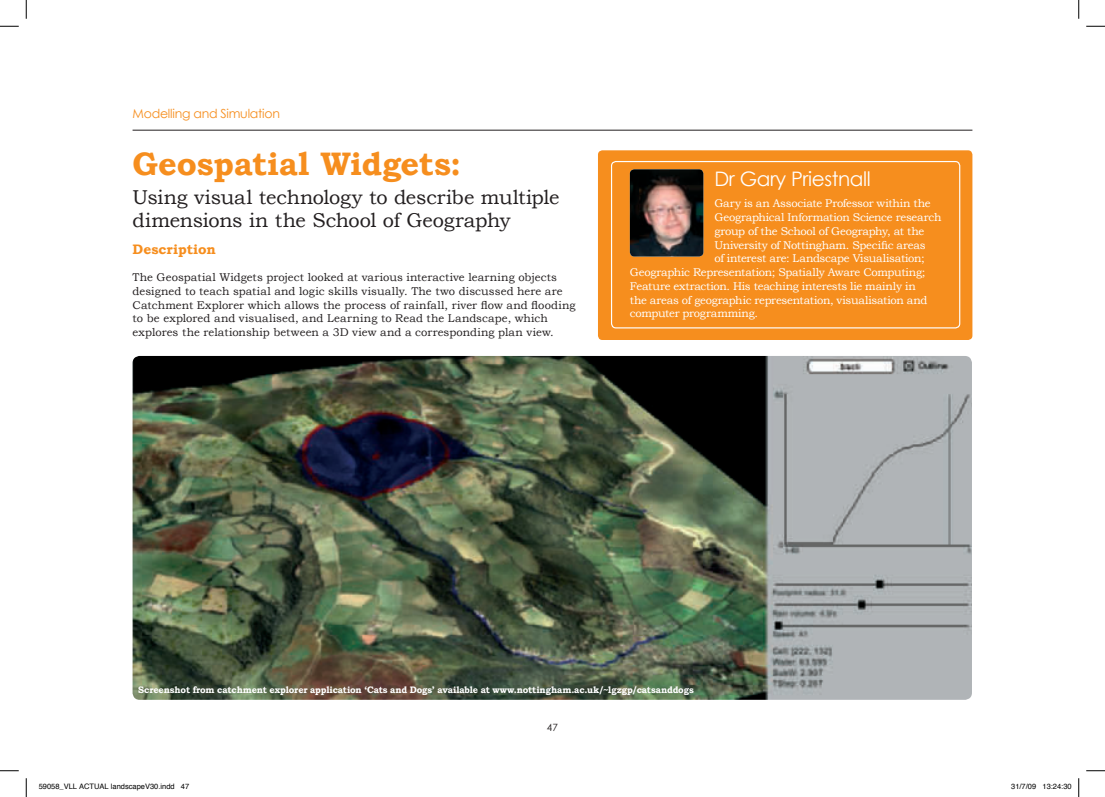
<style>
.page{position:relative;width:1105px;height:797px;background:#fff}
.page>*{position:absolute;margin:0;border:0;box-sizing:border-box;transform-origin:0 0}
.t1{font:700 32.5px "Bookman Old Style";letter-spacing:-.005em;color:#f68e1e}
.t2{font:20px/22.5px "Bookman Old Style";letter-spacing:-.01em;color:#231f20}
.t3{font:20px "Century Gothic";letter-spacing:-.02em;color:#fff}
.t4{font:700 13.75px "Bookman Old Style";color:#f68e1e}
.t5{font:12.5px "Century Gothic";letter-spacing:-.02em;color:#f68e1e}
.t6{font:11.25px "Bookman Old Style";letter-spacing:-.025em;color:#fff}
.t7{font:11.25px/13.8px "Bookman Old Style";letter-spacing:.005em;color:#231f20}
.t8{font:10px "Century Gothic";color:#231f20}
.t9{font:700 9.38px "Bookman Old Style";letter-spacing:-.01em;color:#fff}
.t10{font:7.5px "Helvetica";color:#000}
</style>
<div class="page">
<hr style="left:133px;top:130px;width:839px;height:1px;background:#231f20">
<div style="left:598px;top:150px;width:374px;height:190px;background:#f68e1e;border-radius:4px"></div>
<div style="left:611px;top:161px;width:349px;height:167px;border:1px solid #fff;border-radius:4px"></div>
<img style="left:133px;top:356px;width:839px;height:343px">
<img style="left:630px;top:169px;width:73px;height:87px">
<svg style="left:0;top:25px;width:19px;height:2px"></svg>
<svg style="left:1086px;top:25px;width:19px;height:2px"></svg>
<svg style="left:0;top:770px;width:19px;height:1px"></svg>
<svg style="left:1086px;top:770px;width:19px;height:1px"></svg>
<svg style="left:25px;top:0;width:2px;height:19px"></svg>
<svg style="left:25px;top:778px;width:2px;height:19px"></svg>
<svg style="left:1078px;top:0;width:1px;height:19px"></svg>
<svg style="left:1078px;top:778px;width:1px;height:19px"></svg>
<p class="t5" style="left:133px;top:105px;width:149px">Modelling and Simulation</p>
<p class="t1" style="left:133px;top:144px;width:330px">Geospatial Widgets:</p>
<p class="t2" style="left:133px;top:186px;width:429px">Using visual technology to describe multiple dimensions in the School of Geography</p>
<p class="t4" style="left:133px;top:241px;width:85px">Description</p>
<p class="t7" style="left:133px;top:270px;width:444px">The Geospatial Widgets project looked at various interactive learning objects designed to teach spatial and logic skills visually. The two discussed here are Catchment Explorer which allows the process of rainfall, river flow and flooding to be explored and visualised, and Learning to Read the Landscape, which explores the relationship between a 3D view and a corresponding plan view.</p>
<p class="t3" style="left:714px;top:166px;width:158px">Dr Gary Priestnall</p>
<p class="t6" style="left:714px;top:197px;width:218px">Gary is an Associate Professor within the</p>
<p class="t6" style="left:714px;top:211px;width:228px">Geographical Information Science research</p>
<p class="t6" style="left:714px;top:224px;width:211px">group of the School of Geography, at the</p>
<p class="t6" style="left:714px;top:238px;width:213px">University of Nottingham. Specific areas</p>
<p class="t6" style="left:714px;top:252px;width:212px">of interest are: Landscape Visualisation;</p>
<p class="t6" style="left:630px;top:266px;width:297px">Geographic Representation; Spatially Aware Computing;</p>
<p class="t6" style="left:630px;top:279px;width:287px">Feature extraction. His teaching interests lie mainly in</p>
<p class="t6" style="left:630px;top:293px;width:299px">the areas of geographic representation, visualisation and</p>
<p class="t6" style="left:630px;top:307px;width:130px">computer programming.</p>
<p class="t9" style="left:138px;top:684px;width:557px">Screenshot from catchment explorer application ‘Cats and Dogs’ available at www.nottingham.ac.uk/~lgzgp/catsanddogs</p>
<p class="t8" style="left:547px;top:721px;width:13px">47</p>
<p class="t10" style="left:39px;top:780px;width:152px">59058_VLL ACTUAL landscapeV30.indd 47</p>
<p class="t10" style="left:1011px;top:780px;width:62px">31/7/09 13:24:30</p>
</div>
